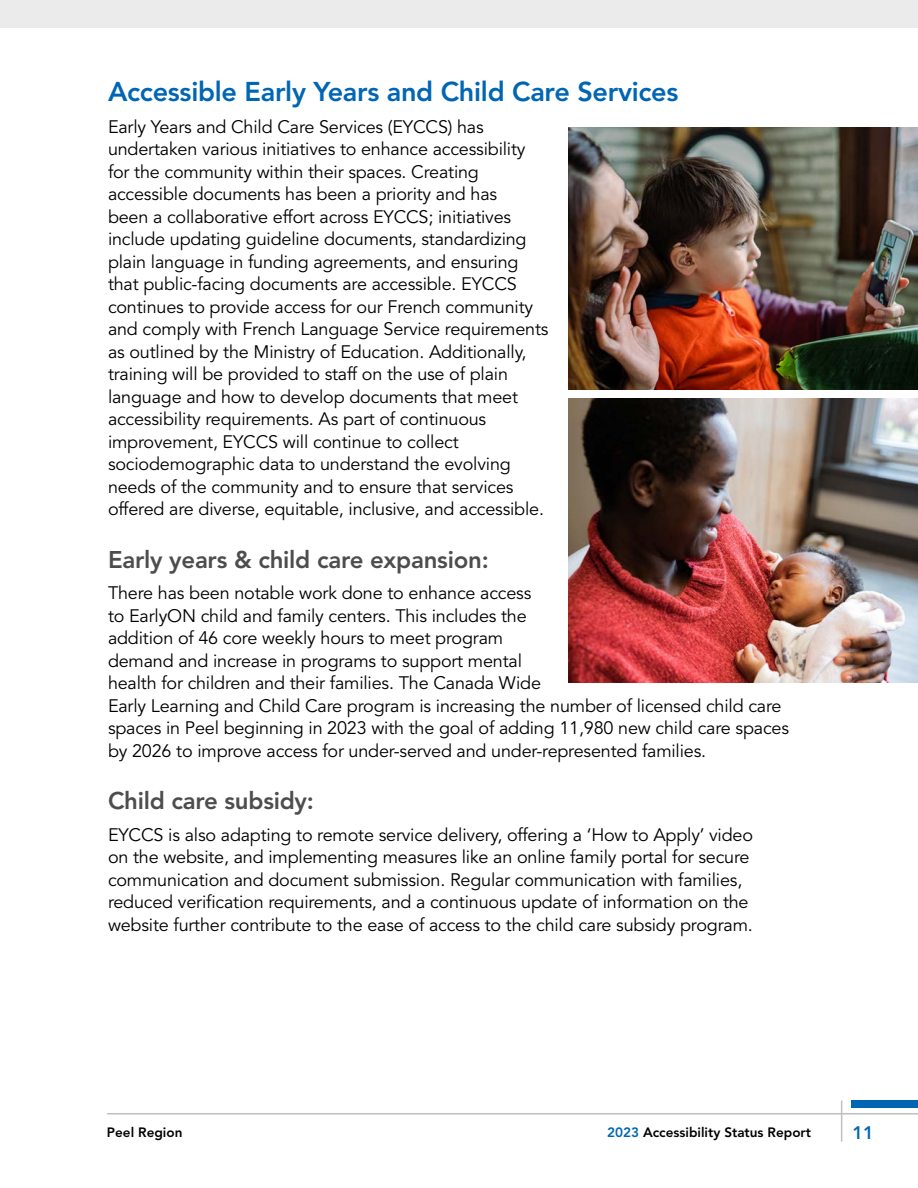
<style>
.page{position:relative;width:918px;height:1188px;background:#fff}
.page>*{position:absolute;margin:0;border:0;box-sizing:border-box;transform-origin:0 0}
.t1{font:800 27px "Avenir LT Std";letter-spacing:-.01em;color:#0066b3}
.t2{font:800 24px "Avenir LT Std";letter-spacing:-.01em;color:#4d4d4f}
.t3{font:18px/22.5px "Avenir LT Std";letter-spacing:-.01em;color:#000}
.t4{font:800 18px "Avenir LT Std";color:#0066b3}
.t5{font:800 13.5px "Avenir LT Std";color:#000}
.s1{color:#0066b3}
</style>
<div class="page">
<hr style="left:107px;top:1113px;width:811px;height:1px;background:#bec0c2">
<hr style="left:841px;top:1101px;width:1px;height:41px;background:#bec0c2">
<div style="left:852px;top:1101px;width:66px;height:7px;background:#0066b3"></div>
<div style="left:0;top:0;width:918px;height:28px;background:#ebebec"></div>
<img style="left:568px;top:398px;width:350px;height:285px">
<img style="left:568px;top:127px;width:350px;height:263px">
<h3 class="t1" style="left:108px;top:76px;width:572px">Accessible Early Years and Child Care Services</h3>
<p class="t3" style="left:108px;top:116px;width:442px">Early Years and Child Care Services (EYCCS) has undertaken various initiatives to enhance accessibility for the community within their spaces. Creating accessible documents has been a priority and has<br>been a collaborative effort across EYCCS; initiatives include updating guideline documents, standardizing plain language in funding agreements, and ensuring that public-facing documents are accessible. EYCCS continues to provide access for our French community and comply with French Language Service requirements as outlined by the Ministry of Education. Additionally, training will be provided to staff on the use of plain language and how to develop documents that meet accessibility requirements. As part of continuous improvement, EYCCS will continue to collect sociodemographic data to understand the evolving needs of the community and to ensure that services offered are diverse, equitable, inclusive, and accessible.</p>
<h4 class="t2" style="left:108px;top:545px;width:382px">Early years &amp; child care expansion:</h4>
<p class="t3" style="left:108px;top:582px;width:683px">There has been notable work done to enhance access<br>to EarlyON child and family centers. This includes the<br>addition of 46 core weekly hours to meet program<br>demand and increase in programs to support mental<br>health for children and their families. The Canada Wide<br>Early Learning and Child Care program is increasing the number of licensed child care spaces in Peel beginning in 2023 with the goal of adding 11,980 new child care spaces by 2026 to improve access for under-served and under-represented families.</p>
<h4 class="t2" style="left:108px;top:787px;width:207px">Child care subsidy:</h4>
<p class="t3" style="left:108px;top:824px;width:647px">EYCCS is also adapting to remote service delivery, offering a ‘How to Apply’ video on the website, and implementing measures like an online family portal for secure communication and document submission. Regular communication with families, reduced verification requirements, and a continuous update of information on the website further contribute to the ease of access to the child care subsidy program.</p>
<p class="t5" style="left:107px;top:1124px;width:77px">Peel Region</p>
<p class="t5" style="left:607px;top:1124px;width:205px"><span class="s1">2023</span> Accessibility Status Report</p>
<p class="t4" style="left:852px;top:1122px;width:23px">11</p>
</div>
